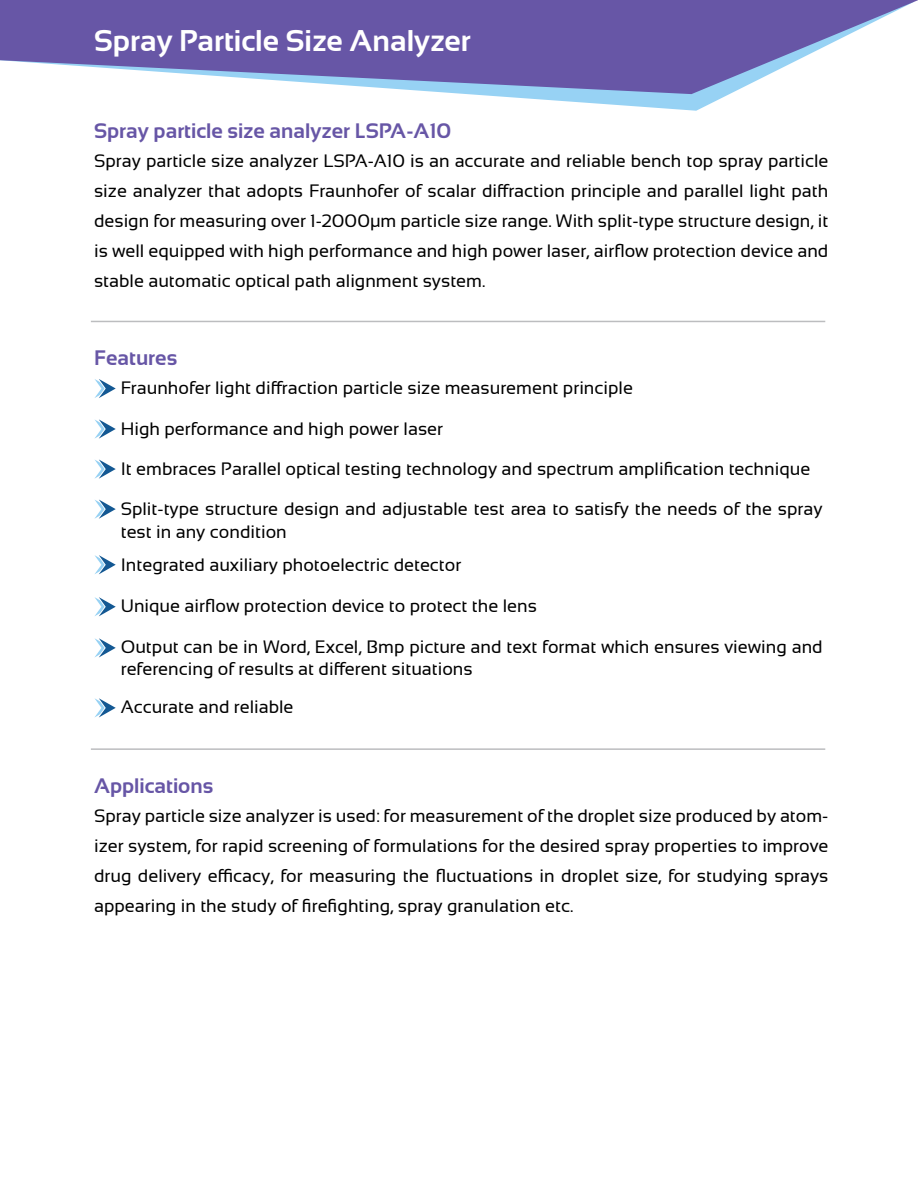
<style>
.page{position:relative;width:918px;height:1188px;background:#fff}
.page>*{position:absolute;margin:0;border:0;box-sizing:border-box;transform-origin:0 0}
.t1{font:700 30px "Sansation";color:#fff}
.t2{font:700 21px "Sansation";color:#6756a6}
.t3{font:18px/30px "Sansation";color:#000;text-align:justify}
</style>
<div class="page">
<svg style="left:467px;top:94px;width:263px;height:17px"></svg>
<svg style="left:0;top:0;width:918px;height:94px;fill:#6756a6"></svg>
<svg style="left:94px;top:379px;width:22px;height:19px"></svg>
<svg style="left:94px;top:419px;width:22px;height:20px"></svg>
<svg style="left:94px;top:459px;width:22px;height:20px"></svg>
<svg style="left:94px;top:500px;width:22px;height:19px"></svg>
<svg style="left:94px;top:555px;width:22px;height:19px"></svg>
<svg style="left:94px;top:597px;width:22px;height:19px"></svg>
<svg style="left:94px;top:638px;width:22px;height:20px"></svg>
<svg style="left:94px;top:698px;width:22px;height:20px"></svg>
<hr style="left:91px;top:321px;width:734px;height:1px;background:#bcbdbf">
<hr style="left:91px;top:748px;width:734px;height:2px;background:#bcbdbf">
<h1 class="t1" style="left:94px;top:24px;width:378px">Spray Particle Size Analyzer</h1>
<p class="t2" style="left:94px;top:119px;width:359px">Spray particle size analyzer LSPA-A10</p>
<p class="t3" style="left:94px;top:146px;width:736px">Spray particle size analyzer LSPA-A10 is an accurate and reliable bench top spray particle size analyzer that adopts Fraunhofer of scalar diffraction principle and parallel light path design for measuring over 1-2000µm particle size range. With split-type structure design, it is well equipped with high performance and high power laser, airflow protection device and stable automatic optical path alignment system.</p>
<p class="t2" style="left:94px;top:346px;width:85px">Features</p>
<p class="t3" style="left:121px;top:373px;width:514px">Fraunhofer light diffraction particle size measurement principle</p>
<p class="t3" style="left:121px;top:413px;width:324px">High performance and high power laser</p>
<p class="t3" style="left:121px;top:454px;width:691px">It embraces Parallel optical testing technology and spectrum amplification technique</p>
<p class="t3" style="left:121px;top:498px;width:704px;line-height:22.5px">Split-type structure design and adjustable test area to satisfy the needs of the spray test in any condition</p>
<p class="t3" style="left:121px;top:550px;width:342px">Integrated auxiliary photoelectric detector</p>
<p class="t3" style="left:121px;top:590px;width:418px">Unique airflow protection device to protect the lens</p>
<p class="t3" style="left:121px;top:635px;width:703px;line-height:22.5px">Output can be in Word, Excel, Bmp picture and text format which ensures viewing and referencing of results at different situations</p>
<p class="t3" style="left:121px;top:692px;width:174px">Accurate and reliable</p>
<p class="t2" style="left:94px;top:774px;width:121px">Applications</p>
<p class="t3" style="left:94px;top:801px;width:736px">Spray particle size analyzer is used: for measurement of the droplet size produced by atom&shy;izer system, for rapid screening of formulations for the desired spray properties to improve drug delivery efficacy, for measuring the fluctuations in droplet size, for studying sprays appearing in the study of firefighting, spray granulation etc.</p>
</div>
